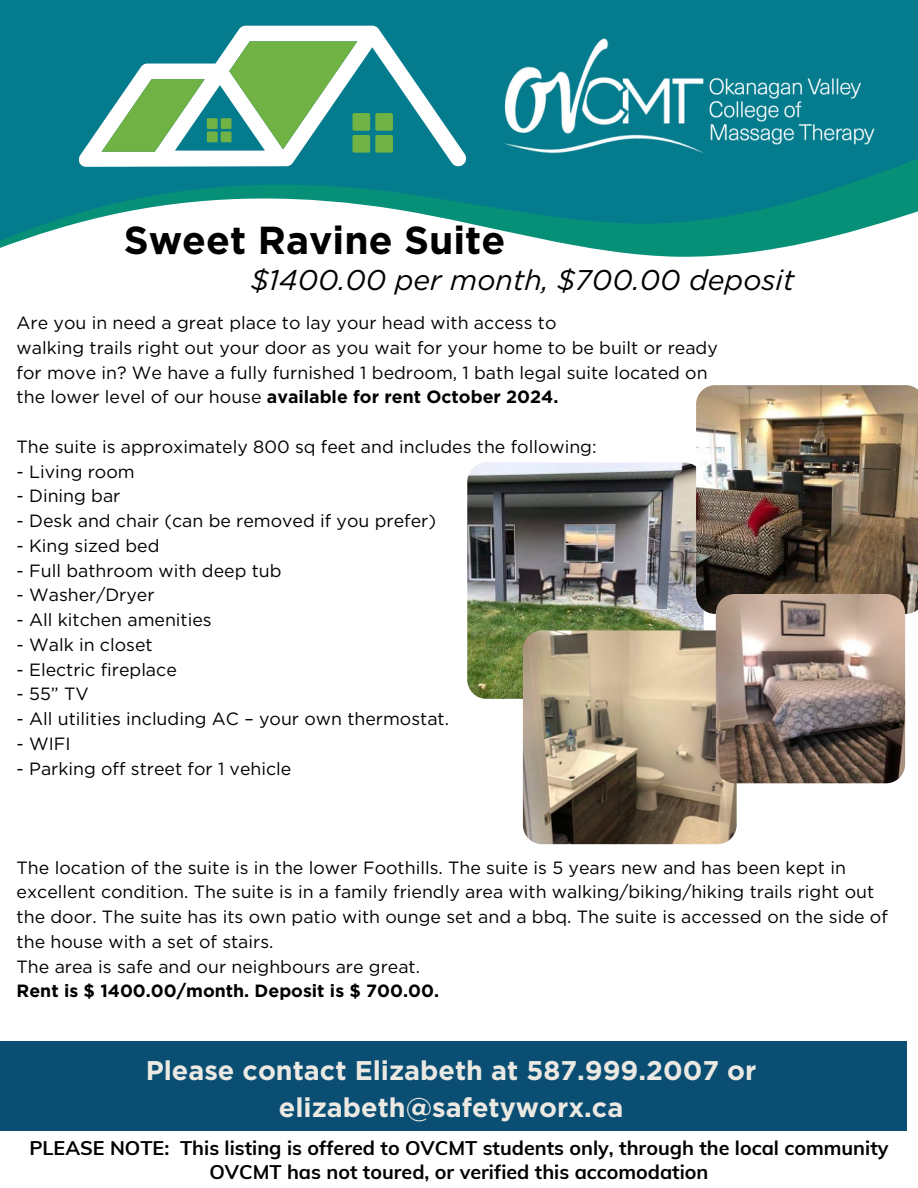
<style>
.page{position:relative;width:918px;height:1188px;background:#fff}
.page>*{position:absolute;margin:0;border:0;box-sizing:border-box;transform-origin:0 0}
.t1{font:700 39px "Gotham";color:#000}
.t2{font:italic 28.5px "Gotham";color:#000}
.t3{font:700 27px/37.2px "Gotham";color:#ebe9e2;text-align:center}
.t4{font:700 19.8px/23.7px "Muli";color:#000;text-align:center}
.t5{font:17.7px/24.8px "Gotham";color:#000}
.t6{font:700 17.7px "Gotham";color:#000}
.s1{font-weight:400}
</style>
<div class="page">
<div style="left:0;top:0;width:918px;height:269px;background:#057c8e"></div>
<svg style="left:142px;top:26px;width:260px;height:40px"></svg>
<svg style="left:229px;top:41px;width:128px;height:25px"></svg>
<svg style="left:110px;top:66px;width:292px;height:46px"></svg>
<svg style="left:0;top:112px;width:918px;height:157px"></svg>
<img style="left:402px;top:38px;width:221px;height:122px">
<img style="left:623px;top:77px;width:295px;height:126px">
<div style="left:0;top:1041px;width:907px;height:90px;background:#0a4e74"></div>
<img style="left:467px;top:463px;width:237px;height:236px;border-radius:19px">
<img style="left:696px;top:385px;width:222px;height:229px">
<img style="left:523px;top:630px;width:214px;height:214px">
<img style="left:716px;top:594px;width:189px;height:189px;border-radius:19px">
<p class="t1" style="left:124px;top:217px;width:383px">Sweet Ravine Suite</p>
<p class="t2" style="left:251px;top:263px;width:545px">$1400.00 per month, $700.00 deposit</p>
<p class="t5" style="left:17px;top:310px;width:541px">Are you in need a great place to lay your head with access to</p>
<p class="t5" style="left:17px;top:335px;width:703px">walking trails right out your door as you wait for your home to be built or ready</p>
<p class="t5" style="left:17px;top:360px;width:693px">for move in? We have a fully furnished 1 bedroom, 1 bath legal suite located on</p>
<p class="t6" style="left:17px;top:386px;width:543px"><span class="s1">the lower level of our house</span> available for rent October 2024.</p>
<p class="t5" style="left:17px;top:434px;width:581px">The suite is approximately 800 sq feet and includes the following:</p>
<h1 class="t5" style="left:17px;top:459px;width:120px">- Living room</h1>
<h3 class="t5" style="left:17px;top:484px;width:105px">- Dining bar</h3>
<p class="t5" style="left:17px;top:508px;width:421px">- Desk and chair (can be removed if you prefer)</p>
<p class="t5" style="left:17px;top:533px;width:144px">- King sized bed</p>
<p class="t5" style="left:17px;top:558px;width:266px">- Full bathroom with deep tub</p>
<p class="t5" style="left:17px;top:583px;width:139px">- Washer/Dryer</p>
<p class="t5" style="left:17px;top:607px;width:197px">- All kitchen amenities</p>
<p class="t5" style="left:17px;top:632px;width:138px">- Walk in closet</p>
<p class="t5" style="left:17px;top:657px;width:162px">- Electric fireplace</p>
<p class="t5" style="left:17px;top:682px;width:74px">- 55” TV</p>
<p class="t5" style="left:17px;top:706px;width:434px">- All utilities including AC – your own thermostat.</p>
<p class="t5" style="left:17px;top:731px;width:56px">- WIFI</p>
<p class="t5" style="left:17px;top:756px;width:276px">- Parking off street for 1 vehicle</p>
<p class="t5" style="left:17px;top:855px;width:873px">The location of the suite is in the lower Foothills. The suite is 5 years new and has been kept in excellent condition. The suite is in a family friendly area with walking/biking/hiking trails right out the door. The suite has its own patio with ounge set and a bbq. The suite is accessed on the side of the house with a set of stairs.</p>
<p class="t5" style="left:17px;top:954px;width:405px">The area is safe and our neighbours are great.</p>
<p class="t6" style="left:17px;top:980px;width:424px">Rent is $ 1400.00/month. Deposit is $ 700.00.</p>
<p class="t3" style="left:146px;top:1052px;width:612px">Please contact Elizabeth at 587.999.2007 or elizabeth@safetyworx.ca</p>
<p class="t4" style="left:29px;top:1136px;width:861px">PLEASE NOTE: This listing is offered to OVCMT students only, through the local community<br>OVCMT has not toured, or verified this accomodation</p>
</div>
